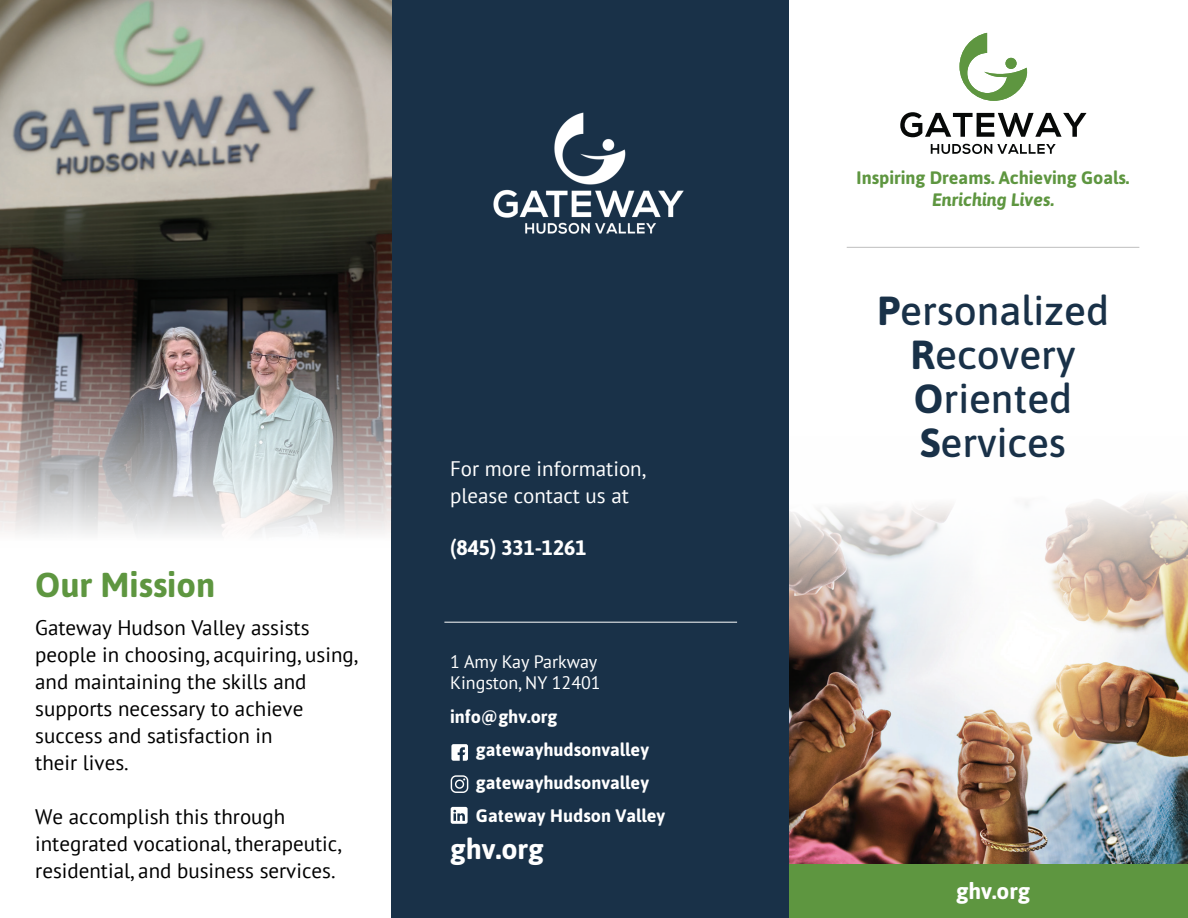
<style>
.page{position:relative;width:1188px;height:918px;background:#fff}
.page>*{position:absolute;margin:0;border:0;box-sizing:border-box;transform-origin:0 0}
.t1{font:500 40.5px/43.8px "Asap";color:#193148;text-align:center}
.t2{font:700 34.5px "Asap";color:#5e9640}
.t3{font:700 28.5px "Asap";color:#fff}
.t4{font:700 22.65px "Asap";color:#fff}
.t5{font:21px/27px "PT Sans";color:#000}
.t6{font:21px/27px "PT Sans";color:#fff}
.t7{font:700 21px "Asap";color:#fff}
.t8{font:700 18px/33.2px "Asap";color:#fff}
.t9{font:700 18px "Asap";color:#5e9640}
.t10{font:18px/21.6px "PT Sans";color:#fff}
.t11{font:italic 700 18px "Asap";color:#5e9640}
.s1{font-weight:700}
</style>
<div class="page">
<img style="left:789px;top:496px;width:399px;height:368px">
<div style="left:789px;top:864px;width:399px;height:54px;background:#5e9640"></div>
<img style="left:900px;top:112px;width:186px;height:25px">
<img style="left:931px;top:144px;width:125px;height:10px">
<svg style="left:960px;top:33px;width:68px;height:68px"></svg>
<hr style="left:847px;top:247px;width:292px;height:1px;background:#000">
<div style="left:392px;top:0;width:397px;height:918px;background:#193148"></div>
<img style="left:493px;top:112px;width:191px;height:122px">
<hr style="left:444px;top:622px;width:293px;height:1px;background:#fff">
<svg style="left:451px;top:744px;width:17px;height:17px"></svg>
<svg style="left:451px;top:775px;width:17px;height:18px"></svg>
<svg style="left:451px;top:807px;width:17px;height:17px"></svg>
<img style="left:0;top:0;width:392px;height:547px">
<h2 class="t2" style="left:35px;top:565px;width:182px">Our Mission</h2>
<p class="t5" style="left:35px;top:613px;width:324px">Gateway Hudson Valley assists people in choosing, acquiring, using, and maintaining the skills and supports necessary to achieve success and satisfaction in<br>their lives.</p>
<p class="t5" style="left:35px;top:802px;width:308px">We accomplish this through integrated vocational, therapeutic, residential, and business services.</p>
<p class="t6" style="left:450px;top:454px;width:197px">For more information, please contact us at</p>
<p class="t7" style="left:450px;top:535px;width:138px">(845) 331-1261</p>
<p class="t10" style="left:450px;top:650px;width:152px">1 Amy Kay Parkway<br>Kingston, NY 12401</p>
<p class="t8" style="left:476px;top:700px;width:191px;text-indent:-26px">info@ghv.org gatewayhudsonvalley gatewayhudsonvalley<br>Gateway Hudson Valley</p>
<h3 class="t3" style="left:450px;top:833px;width:95px">ghv.org</h3>
<p class="t9" style="left:857px;top:167px;width:274px">Inspiring Dreams. Achieving Goals.</p>
<p class="t11" style="left:932px;top:189px;width:123px">Enriching Lives.</p>
<h1 class="t1" style="left:877px;top:287px;width:233px"><span class="s1">P</span>ersonalized<br><span class="s1">R</span>ecovery<br><span class="s1">O</span>riented<br><span class="s1">S</span>ervices</h1>
<p class="t4" style="left:956px;top:878px;width:76px">ghv.org</p>
</div>
